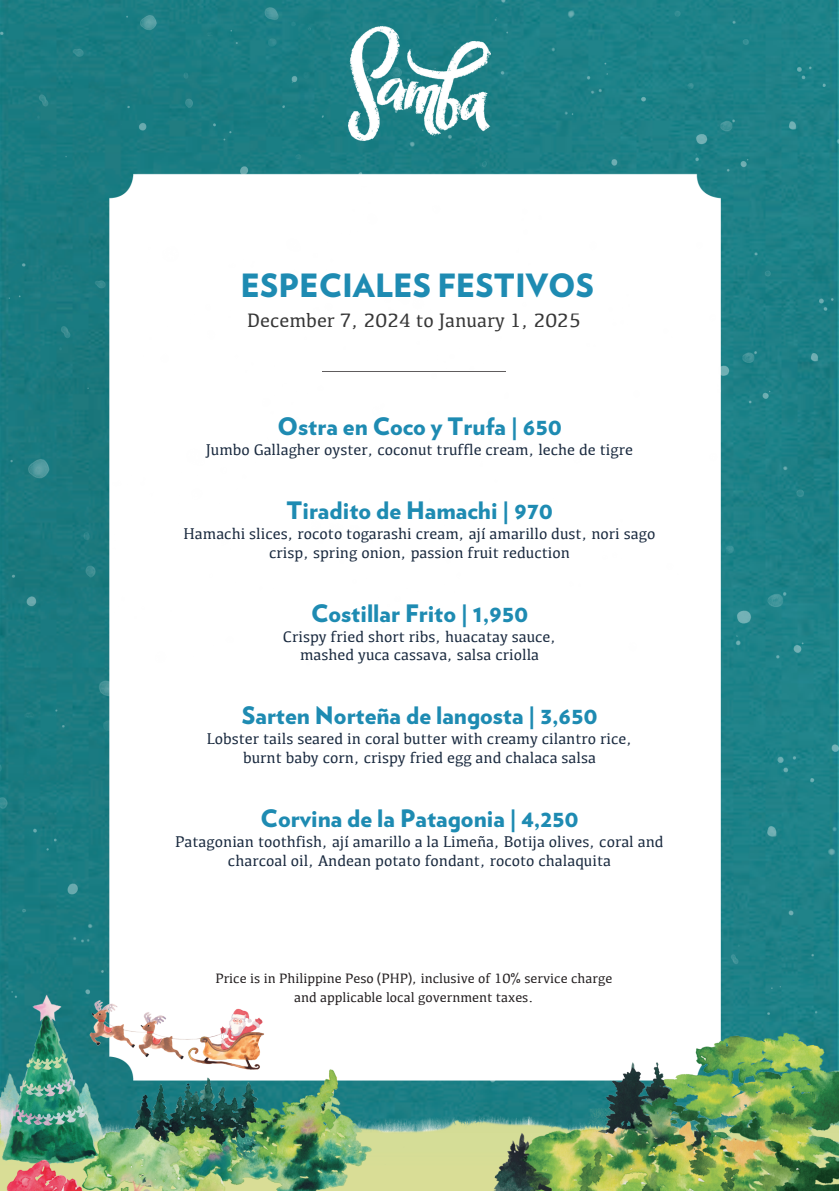
<style>
.page{position:relative;width:839px;height:1191px;background:#fff}
.page>*{position:absolute;margin:0;border:0;box-sizing:border-box;transform-origin:0 0}
.t1{font:900 32px "Verlag";color:#1e8bb2}
.t2{font:900 24px "Verlag";color:#1e8bb2}
.t3{font:20px "Kefa";color:#373737}
.t4{font:16px/18.6px "Kefa";color:#1a2a3f;text-align:center}
.t5{font:14px "Kefa";color:#231f20}
</style>
<div class="page">
<img style="left:0;top:0;width:838px;height:706px">
<img style="left:0;top:706px;width:838px;height:485px">
<img style="left:349px;top:27px;width:141px;height:114px">
<img style="left:323px;top:348px;width:183px;height:48px">
<p class="t1" style="left:240px;top:271px;width:355px">ESPECIALES FESTIVOS</p>
<p class="t3" style="left:247px;top:312px;width:335px">December 7, 2024 to January 1, 2025</p>
<p class="t2" style="left:277px;top:416px;width:286px">Ostra en Coco y Trufa | 650</p>
<p class="t4" style="left:206px;top:442px;width:428px">Jumbo Gallagher oyster, coconut truffle cream, leche de tigre</p>
<p class="t2" style="left:286px;top:500px;width:268px">Tiradito de Hamachi | 970</p>
<p class="t4" style="left:183px;top:526px;width:473px">Hamachi slices, rocoto togarashi cream, ají amarillo dust, nori sago crisp, spring onion, passion fruit reduction</p>
<p class="t2" style="left:311px;top:602px;width:219px">Costillar Frito | 1,950</p>
<p class="t4" style="left:283px;top:628px;width:275px">Crispy fried short ribs, huacatay sauce, mashed yuca cassava, salsa criolla</p>
<h1 class="t2" style="left:242px;top:705px;width:357px">Sarten Norteña de langosta | 3,650</h1>
<h1 class="t4" style="left:207px;top:731px;width:427px">Lobster tails seared in coral butter with creamy cilantro rice, burnt baby corn, crispy fried egg and chalaca salsa</h1>
<p class="t2" style="left:261px;top:808px;width:319px">Corvina de la Patagonia | 4,250</p>
<p class="t4" style="left:175px;top:834px;width:490px">Patagonian toothfish, ají amarillo a la Limeña, Botija olives, coral and charcoal oil, Andean potato fondant, rocoto chalaquita</p>
<p class="t5" style="left:215px;top:973px;width:398px">Price is in Philippine Peso (PHP), inclusive of 10% service charge</p>
<p class="t5" style="left:294px;top:991px;width:241px">and applicable local government taxes.</p>
</div>
